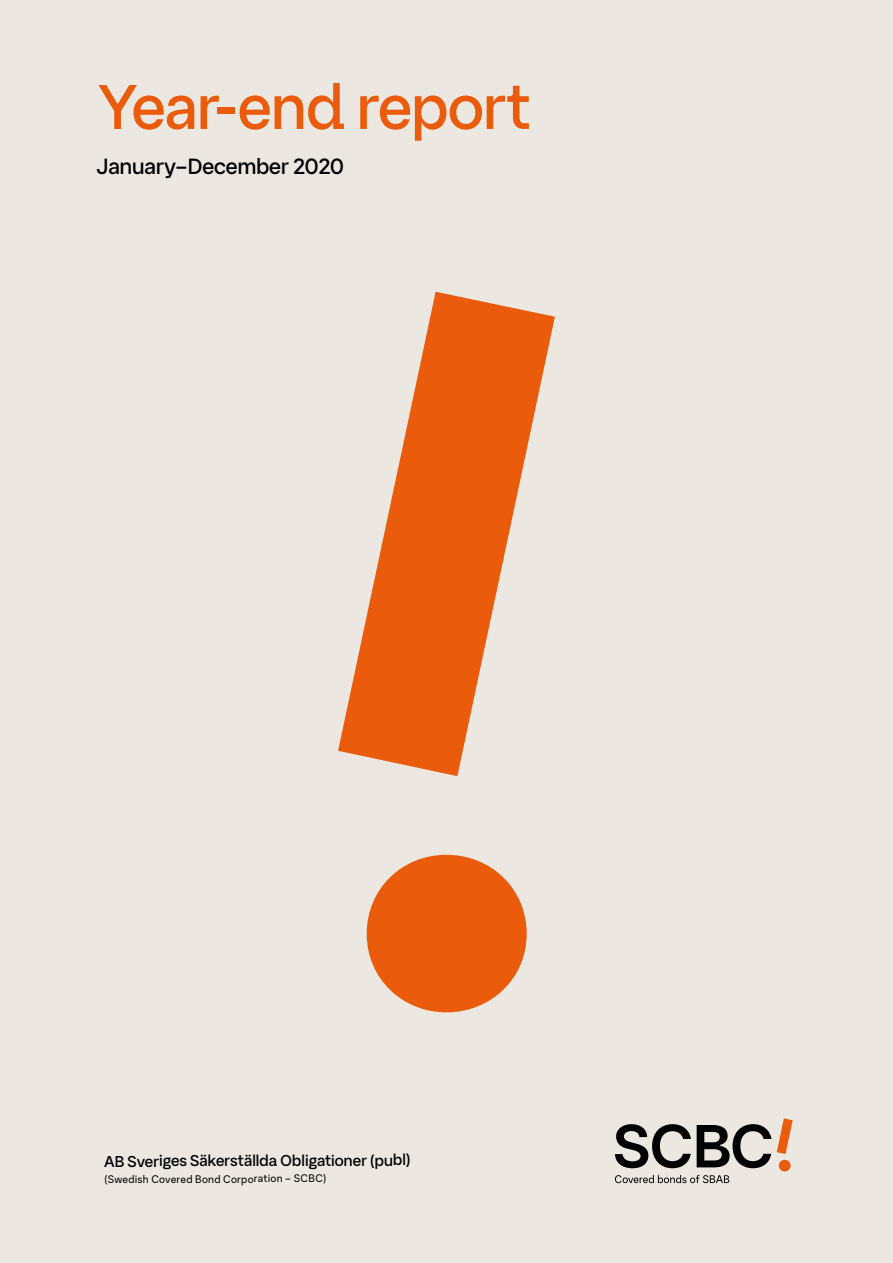
<style>
.page{position:relative;width:893px;height:1263px;background:#ece8e1}
.page>*{position:absolute;margin:0;border:0;box-sizing:border-box;transform-origin:0 0}
.t1{font:60px "SBAB Display";letter-spacing:-.005em;color:#ea5b0b}
.t2{font:21px "SBAB Display";color:#000}
.t3{font:15px "SBAB Display";color:#000}
.t4{font:10.5px "SBAB";letter-spacing:.015em;color:#000}
</style>
<div class="page">
<svg style="left:338px;top:292px;width:217px;height:484px;fill:#ea5b0b"></svg>
<div style="left:367px;top:855px;width:160px;height:157px;background:#ea5b0b;border-radius:50%"></div>
<svg style="left:615px;top:1124px;width:76px;height:44px"></svg>
<svg style="left:697px;top:1124px;width:74px;height:44px"></svg>
<svg style="left:777px;top:1118px;width:16px;height:36px"></svg>
<div style="left:779px;top:1160px;width:12px;height:11px;background:#ea5b0b;border-radius:50%"></div>
<svg style="left:615px;top:1175px;width:114px;height:8px"></svg>
<h1 class="t1" style="left:98px;top:69px;width:434px">Year-end report</h1>
<h2 class="t2" style="left:97px;top:152px;width:249px">January–December 2020</h2>
<p class="t3" style="left:104px;top:1151px;width:308px">AB Sveriges Säkerställda Obligationer (publ)</p>
<p class="t4" style="left:104px;top:1172px;width:224px">(Swedish Covered Bond Corporation – SCBC)</p>
</div>
